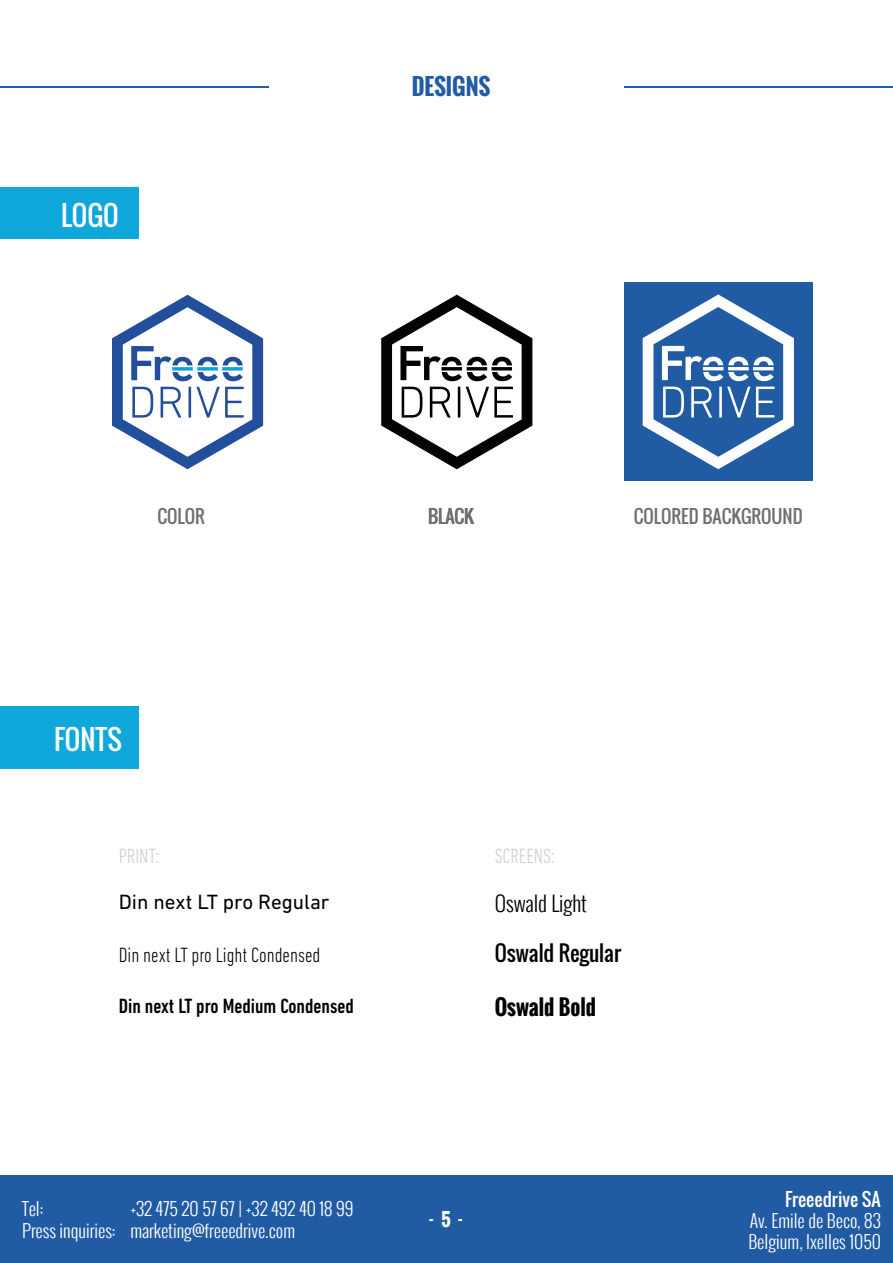
<style>
.page{position:relative;width:893px;height:1263px;background:#fff}
.page>*{position:absolute;margin:0;border:0;box-sizing:border-box;transform-origin:0 0}
.t1{font:27px "Oswald";color:#fff}
.t2{font:700 22.5px "Oswald";color:#215ca4}
.t3{font:500 condensed 21px "DIN Next LT Pro";color:#000}
.t4{font:300 condensed 21px "DIN Next LT Pro";color:#000}
.t5{font:21px "DIN Next LT Pro";color:#000}
.t6{font:300 condensed 21px "DIN Next LT Pro";color:#cecece}
.t7{font:21px "Oswald";color:#000}
.t8{font:300 21px "Oswald";color:#000}
.t9{font:700 21px "Oswald";color:#000}
.t10{font:300 18px/21.6px "Oswald";color:#fff}
.t11{font:18px "Oswald";color:#706f6f}
.t12{font:18px "Oswald";color:#fff}
.t13{font:700 18px "Oswald";color:#fff}
</style>
<div class="page">
<hr style="left:0;top:86px;width:269px;height:2px;background:#215ca4">
<hr style="left:624px;top:86px;width:269px;height:2px;background:#215ca4">
<div style="left:0;top:1176px;width:893px;height:87px;background:#205ba4"></div>
<div style="left:0;top:187px;width:139px;height:51px;background:#10a8da"></div>
<div style="left:0;top:706px;width:139px;height:62px;background:#10a8da"></div>
<div style="left:624px;top:283px;width:189px;height:198px;background:#205ba4"></div>
<svg style="left:112px;top:295px;width:151px;height:174px"></svg>
<svg style="left:172px;top:367px;width:21px;height:4px"></svg>
<svg style="left:197px;top:367px;width:21px;height:4px"></svg>
<svg style="left:222px;top:367px;width:21px;height:4px"></svg>
<svg style="left:381px;top:295px;width:151px;height:174px"></svg>
<hr style="left:441px;top:367px;width:21px;height:3px;background:#020203">
<hr style="left:467px;top:367px;width:20px;height:3px;background:#020203">
<hr style="left:491px;top:367px;width:21px;height:3px;background:#020203">
<svg style="left:643px;top:294px;width:151px;height:175px"></svg>
<hr style="left:703px;top:367px;width:20px;height:3px;background:#fff">
<hr style="left:728px;top:367px;width:21px;height:3px;background:#fff">
<hr style="left:753px;top:367px;width:21px;height:3px;background:#fff">
<h1 class="t1" style="left:61px;top:195px;width:59px">LOGO</h1>
<p class="t2" style="left:412px;top:70px;width:80px">DESIGNS</p>
<p class="t11" style="left:158px;top:503px;width:49px">COLOR</p>
<p class="t11" style="left:428px;top:503px;width:48px">BLACK</p>
<p class="t11" style="left:634px;top:503px;width:170px">COLORED BACKGROUND</p>
<h1 class="t1" style="left:54px;top:719px;width:69px">FONTS</h1>
<p class="t6" style="left:119px;top:844px;width:42px">PRINT:</p>
<p class="t6" style="left:495px;top:844px;width:61px">SCREENS:</p>
<p class="t5" style="left:119px;top:890px;width:212px">Din next LT pro Regular</p>
<p class="t4" style="left:119px;top:943px;width:203px">Din next LT pro Light Condensed</p>
<p class="t8" style="left:495px;top:888px;width:94px">Oswald Light</p>
<p class="t7" style="left:495px;top:937px;width:128px">Oswald Regular</p>
<p class="t3" style="left:119px;top:994px;width:237px">Din next LT pro Medium Condensed</p>
<p class="t9" style="left:495px;top:991px;width:103px">Oswald Bold</p>
<p class="t12" style="left:785px;top:1185px;width:97px">Freeedrive SA</p>
<p class="t10" style="left:22px;top:1197px;width:333px;text-indent:108px">+32 475 20 57 67 | +32 492 40 18 99<br>Press inquiries: marketing@freeedrive.com</p>
<p class="t10" style="left:748px;top:1209px;width:134px">Av. Emile de Beco, 83<br>Belgium, Ixelles 1050</p>
<p class="t10" style="left:22px;top:1197px;width:23px">Tel:</p>
<p class="t13" style="left:429px;top:1204px;width:34px">-5-</p>
</div>
